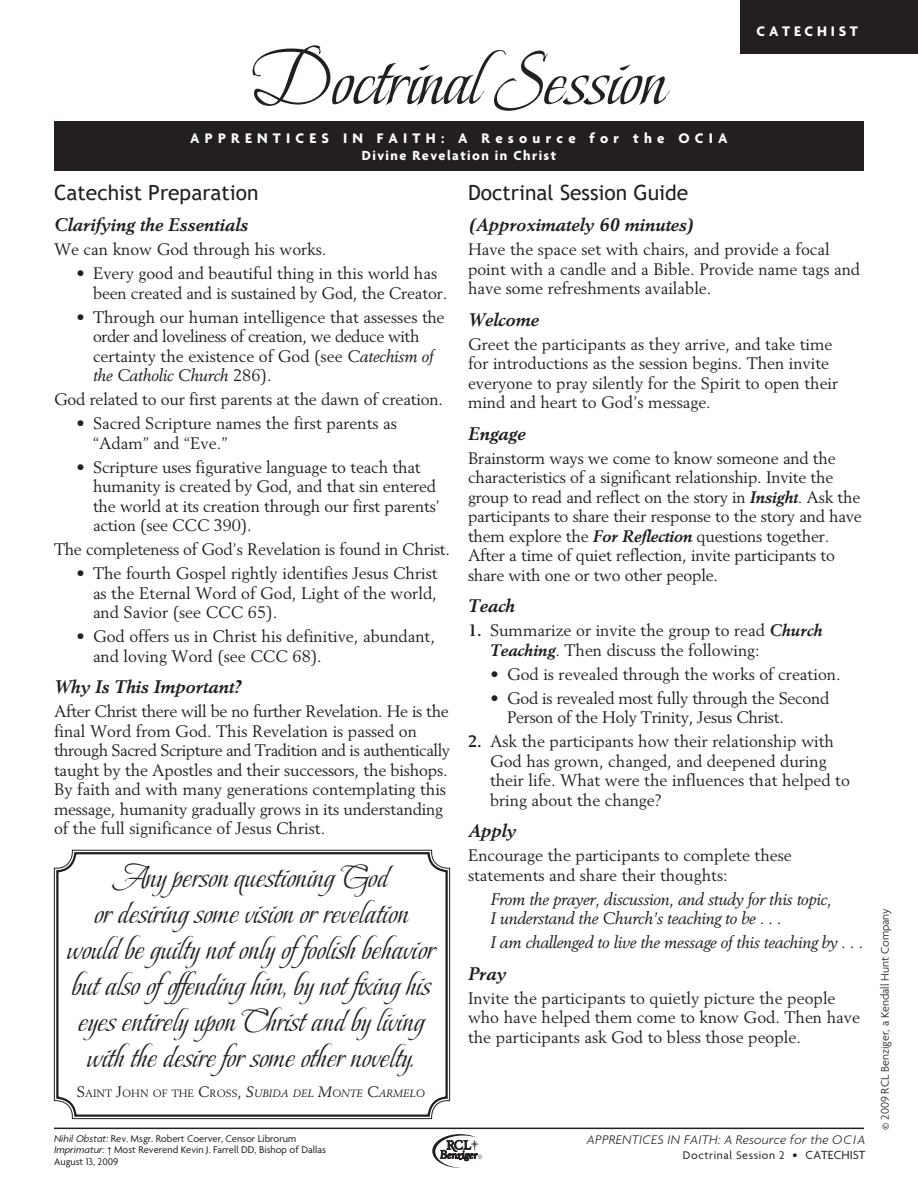
<style>
.page{position:relative;width:918px;height:1188px;background:#fff}
.page>*{position:absolute;margin:0;border:0;box-sizing:border-box;transform-origin:0 0}
.t1{font:78px "Beau Rivage";color:#231f20}
.quote_in_box{font:33px/36px "Beau Rivage";letter-spacing:.01em;color:#231f20;text-align:center}
.RCIA_HeadA{font:21px "Trebuchet MS";color:#231f20}
.RCIA_headB{font:italic 700 18px "Berling LT Std";color:#231f20}
.RCIA_text{font:16.5px/19.5px "Berling LT Std";color:#231f20}
.RCIA_TextIndented{font:16.5px/19.5px "Berling LT Std";color:#231f20}
.RCIA_TextIndented-2{font:italic 16.5px/19.5px "Berling LT Std";letter-spacing:-.02em;color:#231f20}
.t2{font:700 15px "Agenda";letter-spacing:.35em;color:#fff}
.t3{font:700 15px "Agenda";letter-spacing:.25em;color:#fff}
.t4{font:700 14.25px "Agenda";letter-spacing:.1em;color:#fff}
.t5{font:italic 300 13.5px "Agenda";letter-spacing:.025em;color:#231f20}
.t6{font:300 12px "Agenda";color:#231f20}
.t7{font:12px "Agenda";letter-spacing:.05em;color:#231f20}
.Bottom_rule{font:10.5px/11.2px "Agenda";color:#231f20}
.Quote_name{font:italic 10.5px "Berling LT Std";color:#231f20}
.s1{font-weight:700;font-style:italic}
.s2{font-weight:700}
.s3{font-style:italic}
.s4{font-style:normal;font-size:15px}
.s5{font-style:normal}
.s6{font-size:15px}
.s7{font-size:13.5px}
.s8{font-size:12.75px}
</style>
<div class="page">
<div style="left:740px;top:0;width:178px;height:54px;background:#231f20"></div>
<div style="left:54px;top:122px;width:810px;height:49px;background:#231f20"></div>
<svg style="left:54px;top:849px;width:396px;height:270px"></svg>
<div style="left:56px;top:852px;width:392px;height:265px;border:2px solid #231f20;border-radius:18px"></div>
<svg style="left:432px;top:1134px;width:50px;height:34px"></svg>
<hr style="left:54px;top:1128px;width:810px;height:1px;background:#231f20">
<p class="t1" style="left:252px;top:17px;width:415px">Doctrinal Session</p>
<p class="t3" style="left:757px;top:23px;width:103px">CATECHIST</p>
<p class="t2" style="left:190px;top:130px;width:539px">APPRENTICES IN FAITH: A Resource for the OCIA</p>
<p class="t4" style="left:362px;top:148px;width:196px">Divine Revelation in Christ</p>
<p class="RCIA_HeadA" style="left:468px;top:179px;width:222px">Doctrinal Session Guide</p>
<p class="RCIA_headB" style="left:468px;top:214px;width:228px">(Approximately 60 minutes)</p>
<p class="RCIA_text" style="left:468px;top:240px;width:394px">Have the space set with chairs, and provide a focal point with a candle and a Bible. Provide name tags and have some refreshments available.</p>
<p class="RCIA_headB" style="left:468px;top:309px;width:72px">Welcome</p>
<p class="RCIA_text" style="left:468px;top:334px;width:372px">Greet the participants as they arrive, and take time for introductions as the session begins. Then invite everyone to pray silently for the Spirit to open their mind and heart to God’s message.</p>
<p class="RCIA_headB" style="left:468px;top:423px;width:59px">Engage</p>
<p class="RCIA_text" style="left:468px;top:448px;width:395px">Brainstorm ways we come to know someone and the characteristics of a significant relationship. Invite the group to read and reflect on the story in <span class="s1">Insight</span>. Ask the participants to share their response to the story and have them explore the <span class="s1">For Reflection</span> questions together.<br>After a time of quiet reflection, invite participants to share with one or two other people.</p>
<p class="RCIA_headB" style="left:468px;top:595px;width:48px">Teach</p>
<p class="RCIA_text" style="left:490px;top:621px;width:334px;text-indent:-22px"><span class="s2">1.</span> Summarize or invite the group to read <span class="s1">Church<br>Teaching</span>. Then discuss the following:</p>
<p class="RCIA_TextIndented" style="left:490px;top:664px;width:352px">• God is revealed through the works of creation.</p>
<p class="RCIA_TextIndented" style="left:507px;top:688px;width:324px;text-indent:-16px">• God is revealed most fully through the Second<br>Person of the Holy Trinity, Jesus Christ.</p>
<p class="RCIA_text" style="left:490px;top:732px;width:361px;text-indent:-22px"><span class="s2">2.</span> Ask the participants how their relationship with God has grown, changed, and deepened during their life. What were the influences that helped to bring about the change?</p>
<p class="RCIA_headB" style="left:468px;top:820px;width:50px">Apply</p>
<p class="RCIA_text" style="left:468px;top:846px;width:325px">Encourage the participants to complete these statements and share their thoughts:</p>
<p class="RCIA_TextIndented-2" style="left:490px;top:889px;width:343px">From the prayer, discussion, and study for this topic,<br>I understand the Church’s teaching to be . . .</p>
<p class="RCIA_TextIndented-2" style="left:490px;top:933px;width:374px">I am challenged to live the message of this teaching by . . .</p>
<p class="RCIA_headB" style="left:468px;top:963px;width:40px">Pray</p>
<p class="RCIA_text" style="left:468px;top:988px;width:394px">Invite the participants to quietly picture the people who have helped them come to know God. Then have the participants ask God to bless those people.</p>
<p class="RCIA_HeadA" style="left:54px;top:179px;width:206px">Catechist Preparation</p>
<p class="RCIA_headB" style="left:54px;top:214px;width:196px">Clarifying the Essentials</p>
<p class="RCIA_text" style="left:54px;top:240px;width:274px">We can know God through his works.</p>
<p class="RCIA_TextIndented" style="left:93px;top:264px;width:356px;text-indent:-16px">• Every good and beautiful thing in this world has been created and is sustained by God, the Creator.</p>
<p class="RCIA_TextIndented" style="left:93px;top:307px;width:353px;text-indent:-16px">• Through our human intelligence that assesses the order and loveliness of creation, we deduce with certainty the existence of God (see <span class="s3">Catechism of the Catholic Church</span> 286).</p>
<p class="RCIA_text" style="left:54px;top:390px;width:391px">God related to our first parents at the dawn of creation.</p>
<p class="RCIA_TextIndented" style="left:93px;top:414px;width:305px;text-indent:-16px">• Sacred Scripture names the first parents as “Adam” and “Eve.”</p>
<p class="RCIA_TextIndented" style="left:93px;top:457px;width:349px;text-indent:-16px">• Scripture uses figurative language to teach that humanity is created by God, and that sin entered the world at its creation through our first parents’ action (see CCC 390).</p>
<p class="RCIA_text" style="left:54px;top:540px;width:398px">The completeness of God’s Revelation is found in Christ.</p>
<p class="RCIA_TextIndented" style="left:93px;top:564px;width:346px;text-align:justify;text-indent:-16px">• The fourth Gospel rightly identifies Jesus Christ as the Eternal Word of God, Light of the world, and Savior (see CCC 65).</p>
<p class="RCIA_TextIndented" style="left:93px;top:627px;width:343px;text-indent:-16px">• God offers us in Christ his definitive, abundant, and loving Word (see CCC 68).</p>
<p class="RCIA_headB" style="left:54px;top:676px;width:189px">Why Is This Important?</p>
<p class="RCIA_text" style="left:54px;top:702px;width:398px">After Christ there will be no further Revelation. He is the final Word from God. This Revelation is passed on through Sacred Scripture and Tradition and is authentically taught by the Apostles and their successors, the bishops.<br>By faith and with many generations contemplating this message, humanity gradually grows in its understanding of the full significance of Jesus Christ.</p>
<p class="quote_in_box" style="left:67px;top:858px;width:370px">Any person questioning God<br>or desiring some vision or revelation would be guilty not only offoolish behavior but also ofoffending him, by not fixing his eyes entirely upon Christ and by living with the desire for some other novelty.</p>
<p class="Quote_name" style="left:77px;top:1087px;width:350px"><span class="s4">S</span><span class="s5">AINT</span> <span class="s4">J</span><span class="s5">OHN OF THE</span> <span class="s4">C</span><span class="s5">ROSS</span> <span class="s4">,</span> <span class="s6">S</span>UBIDA DEL <span class="s6">M</span>ONTE <span class="s6">C</span>ARMELO</p>
<p class="Bottom_rule" style="left:54px;top:1134px;width:273px"><span class="s3">Nihil Obstat:</span> Rev. Msgr. Robert Coerver, Censor Librorum<br><span class="s3">Imprimatur:</span> † Most Reverend Kevin J. Farrell DD, Bishop of Dallas<br>August 13, 2009</p>
<p class="t5" style="left:587px;top:1132px;width:280px">APPRENTICES IN FAITH: A Resource for the OCIA</p>
<p class="t7" style="left:683px;top:1149px;width:184px">Doctrinal Session 2 <span class="s7">•</span> <span class="s8">CATECHIST</span></p>
<p class="t6" style="left:878px;top:1130px;width:223px;rotate:-90deg">© 2009 RCL Benziger, a Kendall Hunt Company</p>
</div>
